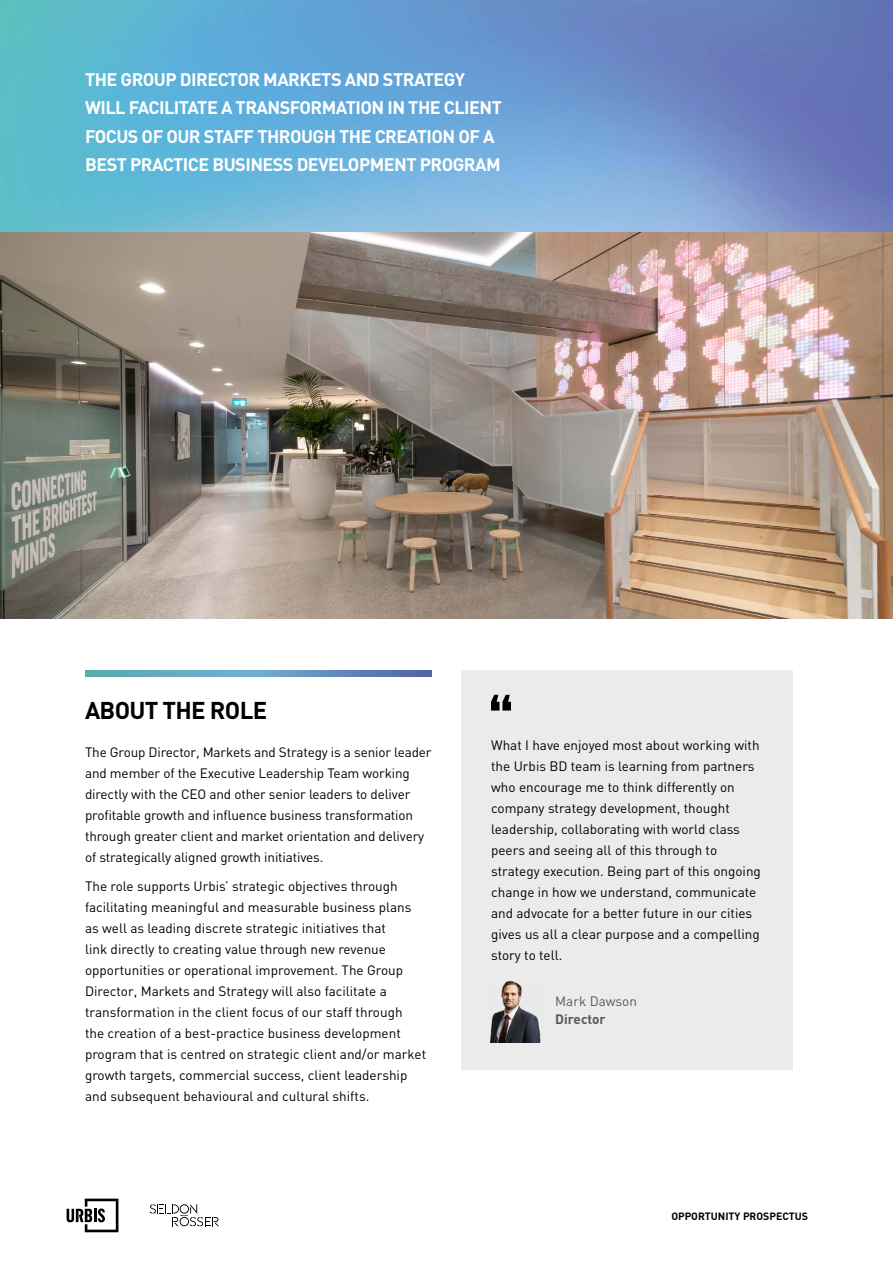
<style>
.page{position:relative;width:893px;height:1263px;background:#fff}
.page>*{position:absolute;margin:0;border:0;box-sizing:border-box;transform-origin:0 0}
.t1{font:700 24px "DIN";letter-spacing:-.03em;color:#000}
.t2{font:700 18px/28.5px "DIN";letter-spacing:-.03em;color:#fff}
.t3{font:13.5px/21px "DIN";color:#000}
.t4{font:13.5px "DIN";color:#58595b}
.t5{font:700 13.5px "DIN";color:#58595b}
.t6{font:700 10.5px "DIN";color:#000}
</style>
<div class="page">
<img style="left:0;top:0;width:893px;height:233px">
<svg style="left:85px;top:671px;width:347px;height:5px;background:#6399bd"></svg>
<img style="left:0;top:233px;width:893px;height:385px">
<div style="left:461px;top:671px;width:332px;height:399px;background:#ebebec"></div>
<svg style="left:491px;top:695px;width:20px;height:15px"></svg>
<img style="left:490px;top:981px;width:51px;height:62px">
<svg style="left:150px;top:1204px;width:69px;height:22px"></svg>
<svg style="left:67px;top:1198px;width:51px;height:34px"></svg>
<h2 class="t2" style="left:85px;top:64px;width:418px">THE GROUP DIRECTOR MARKETS AND STRATEGY WILL FACILITATE A TRANSFORMATION IN THE CLIENT FOCUS OF OUR STAFF THROUGH THE CREATION OF A BEST PRACTICE BUSINESS DEVELOPMENT PROGRAM</h2>
<h1 class="t1" style="left:85px;top:694px;width:184px">ABOUT THE ROLE</h1>
<p class="t3" style="left:85px;top:741px;width:348px">The Group Director, Markets and Strategy is a senior leader and member of the Executive Leadership Team working directly with the CEO and other senior leaders to deliver profitable growth and influence business transformation through greater client and market orientation and delivery of strategically aligned growth initiatives.</p>
<p class="t3" style="left:85px;top:875px;width:343px">The role supports Urbis’ strategic objectives through facilitating meaningful and measurable business plans as well as leading discrete strategic initiatives that<br>link directly to creating value through new revenue opportunities or operational improvement. The Group Director, Markets and Strategy will also facilitate a transformation in the client focus of our staff through<br>the creation of a best-practice business development program that is centred on strategic client and/or market growth targets, commercial success, client leadership and subsequent behavioural and cultural shifts.</p>
<p class="t3" style="left:491px;top:734px;width:271px">What I have enjoyed most about working with the Urbis BD team is learning from partners who encourage me to think differently on company strategy development, thought leadership, collaborating with world class peers and seeing all of this through to strategy execution. Being part of this ongoing change in how we understand, communicate and advocate for a better future in our cities gives us all a clear purpose and a compelling story to tell.</p>
<p class="t4" style="left:555px;top:993px;width:83px">Mark Dawson</p>
<p class="t5" style="left:555px;top:1010px;width:52px">Director</p>
<p class="t6" style="left:671px;top:1209px;width:138px">OPPORTUNITY PROSPECTUS</p>
</div>
